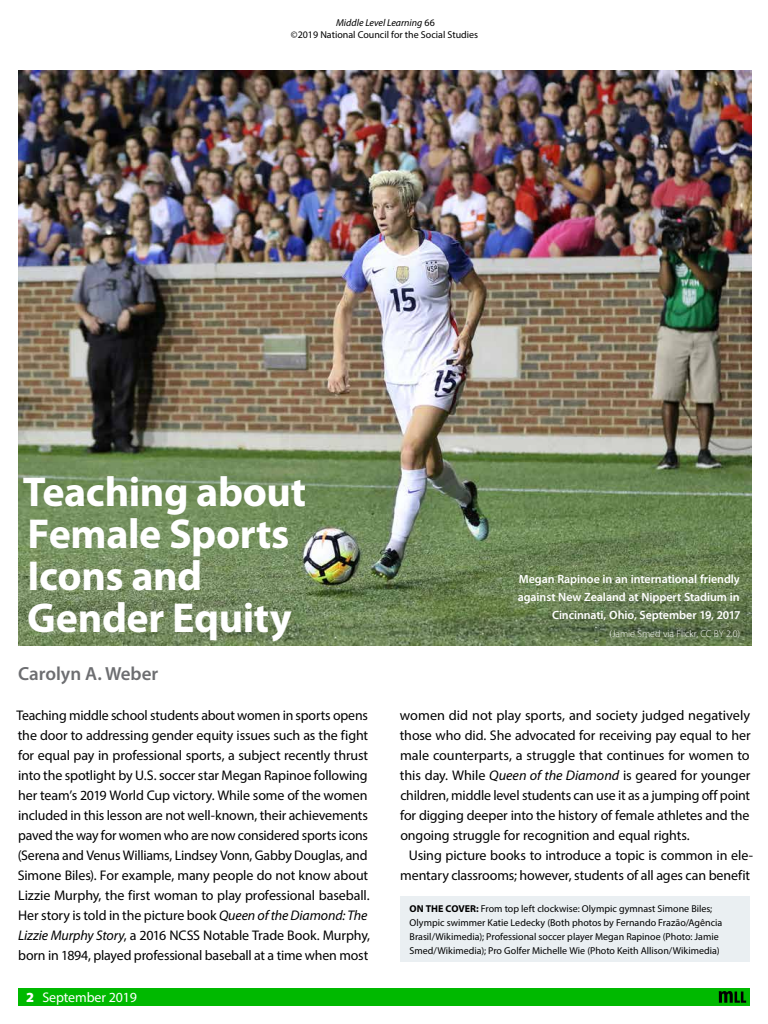
<style>
.page{position:relative;width:768px;height:1024px;background:#fff}
.page>*{position:absolute;margin:0;border:0;box-sizing:border-box;transform-origin:0 0}
.t1{font:700 42px/42px "Myriad Pro";letter-spacing:-.01em;color:#fff}
.t2{font:600 19px "Myriad Pro";color:#6d6e71}
.t3{font:14px/20px "Myriad Pro";letter-spacing:-.01em;color:#000}
.t4{font:14px "Myriad Pro";letter-spacing:-.01em;color:#fff}
.t5{font:600 12px/18px "Myriad Pro";letter-spacing:-.005em;color:#fff;text-align:right}
.t6{font:10px/14px "Myriad Pro";color:#000;text-align:center}
.t7{font:300 10px "Myriad Pro";letter-spacing:-.005em;color:#fff}
.s1{font-style:italic}
.s2{font-weight:700}
.s3{font-weight:900}
</style>
<div class="page">
<div style="left:630px;top:988px;width:120px;height:18px;background:#00b900"></div>
<div style="left:18px;top:988px;width:724px;height:18px;background:#00b900"></div>
<div style="left:717px;top:990px;width:30px;height:14px;background:#00a300"></div>
<svg style="left:719px;top:991px;width:27px;height:12px"></svg>
<img style="left:18px;top:71px;width:733px;height:575px">
<div style="left:401px;top:896px;width:349px;height:66px;background:#eaeff2"></div>
<p class="t6" style="left:291px;top:16px;width:189px;line-height:12px"><span class="s1">Middle Level Learning</span> 66<br>©2019 National Council for the Social Studies</p>
<h1 class="t1" style="left:23px;top:471px;width:285px">Teaching about<br>Female Sports<br>Icons and<br>Gender Equity</h1>
<p class="t5" style="left:518px;top:569px;width:224px">Megan Rapinoe in an international friendly against New Zealand at Nippert Stadium in<br>Cincinnati, Ohio, September 19, 2017</p>
<p class="t7" style="left:610px;top:628px;width:132px">(Jamie Smed via Flickr, CC BY 2.0)</p>
<h2 class="t2" style="left:18px;top:662px;width:142px">Carolyn A. Weber</h2>
<p class="t3" style="left:16px;top:705px;width:355px">Teaching middle school students about women in sports opens the door to addressing gender equity issues such as the fight for equal pay in professional sports, a subject recently thrust into the spotlight by U.S. soccer star Megan Rapinoe following her team’s 2019 World Cup victory. While some of the women included in this lesson are not well-known, their achievements paved the way for women who are now considered sports icons (Serena and Venus Williams, Lindsey Vonn, Gabby Douglas, and Simone Biles). For example, many people do not know about Lizzie Murphy, the first woman to play professional baseball.<br>Her story is told in the picture book <span class="s1">Queen of the Diamond: The Lizzie Murphy Story</span>, a 2016 NCSS Notable Trade Book. Murphy, born in 1894, played professional baseball at a time when most</p>
<p class="t3" style="left:400px;top:705px;width:352px;text-align:justify">women did not play sports, and society judged negatively those who did. She advocated for receiving pay equal to her male counterparts, a struggle that continues for women to this day. While <span class="s1">Queen of the Diamond</span> is geared for younger children, middle level students can use it as a jumping off point for digging deeper into the history of female athletes and the ongoing struggle for recognition and equal rights.</p>
<p class="t3" style="left:400px;top:845px;width:354px;text-align:right">Using picture books to introduce a topic is common in ele&shy;mentary classrooms; however, students of all ages can benefit</p>
<p class="t6" style="left:410px;top:901px;width:314px;text-align:left"><span class="s2">ON THE COVER:</span> From top left clockwise: Olympic gymnast Simone Biles; Olympic swimmer Katie Ledecky (Both photos by Fernando Frazão/Agência Brasil/Wikimedia); Professional soccer player Megan Rapinoe (Photo: Jamie Smed/Wikimedia); Pro Golfer Michelle Wie (Photo Keith Allison/Wikimedia)</p>
<p class="t4" style="left:26px;top:989px;width:113px"><span class="s3">2</span> September 2019</p>
</div>
